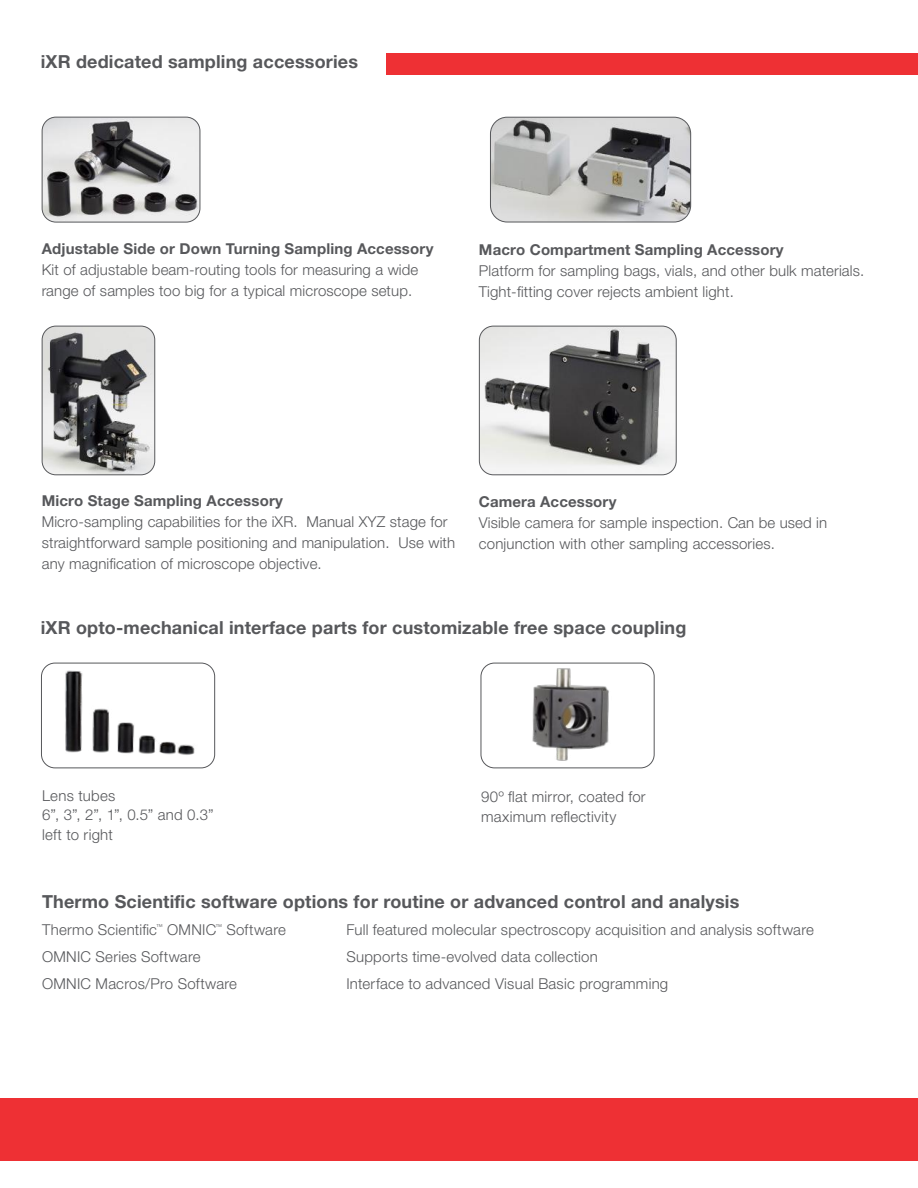
<style>
.page{position:relative;width:918px;height:1188px;background:#fff}
.page>*{position:absolute;margin:0;border:0;box-sizing:border-box;transform-origin:0 0}
.t1{font:700 18px "Helvetica Neue LTW1 G";letter-spacing:.01em;color:#57585b}
.t2{font:300 15px/21px "Helvetica Neue LTW1 G";letter-spacing:.01em;color:#57585b}
.t3{font:700 15px "Helvetica Neue LTW1 G";letter-spacing:.01em;color:#57585b}
.t4{font:300 6.75px "Helvetica Neue LTW1 G";color:#57585b}
</style>
<div class="page">
<div style="left:41px;top:663px;width:174px;height:105px;border:1px solid #57585b;border-radius:14px"></div>
<div style="left:386px;top:53px;width:532px;height:22px;background:#ee3034"></div>
<img style="left:47px;top:662px;width:168px;height:102px">
<img style="left:519px;top:662px;width:106px;height:107px">
<img style="left:42px;top:117px;width:158px;height:105px">
<div style="left:42px;top:117px;width:158px;height:105px;border:1px solid #57585b;border-radius:14px"></div>
<img style="left:490px;top:117px;width:201px;height:105px">
<div style="left:490px;top:117px;width:201px;height:105px;border:1px solid #57585b;border-radius:17px"></div>
<img style="left:42px;top:326px;width:113px;height:149px">
<div style="left:42px;top:326px;width:113px;height:149px;border:1px solid #57585b;border-radius:14px"></div>
<img style="left:479px;top:326px;width:197px;height:149px">
<div style="left:479px;top:326px;width:198px;height:149px;border:1px solid #57585b;border-radius:14px"></div>
<div style="left:0;top:1098px;width:918px;height:63px;background:#ee3034"></div>
<div style="left:481px;top:663px;width:174px;height:105px;border:1px solid #57585b;border-radius:14px"></div>
<p class="t1" style="left:41px;top:51px;width:319px">iXR dedicated sampling accessories</p>
<p class="t3" style="left:42px;top:239px;width:393px">Adjustable Side or Down Turning Sampling Accessory</p>
<p class="t2" style="left:42px;top:259px;width:378px">Kit of adjustable beam-routing tools for measuring a wide range of samples too big for a typical microscope setup.</p>
<p class="t3" style="left:479px;top:240px;width:306px">Macro Compartment Sampling Accessory</p>
<p class="t2" style="left:479px;top:260px;width:387px">Platform for sampling bags, vials, and other bulk materials.<br>Tight-fitting cover rejects ambient light.</p>
<p class="t3" style="left:42px;top:491px;width:243px">Micro Stage Sampling Accessory</p>
<p class="t2" style="left:42px;top:511px;width:415px">Micro-sampling capabilities for the iXR. Manual XYZ stage for straightforward sample positioning and manipulation. Use with any magnification of microscope objective.</p>
<p class="t3" style="left:479px;top:492px;width:139px">Camera Accessory</p>
<p class="t2" style="left:479px;top:512px;width:350px">Visible camera for sample inspection. Can be used in conjunction with other sampling accessories.</p>
<p class="t1" style="left:41px;top:616px;width:647px">iXR opto-mechanical interface parts for customizable free space coupling</p>
<p class="t2" style="left:42px;top:786px;width:173px;line-height:19.5px">Lens tubes<br>6”, 3”, 2”, 1”, 0.5” and 0.3” left to right</p>
<p class="t2" style="left:481px;top:787px;width:166px;line-height:19.5px">90º flat mirror, coated for maximum reflectivity</p>
<p class="t1" style="left:42px;top:891px;width:699px">Thermo Scientific software options for routine or advanced control and analysis</p>
<p class="t2" style="left:42px;top:919px;width:117px">Thermo Scientific</p>
<p class="t4" style="left:156px;top:922px;width:8px">™</p>
<p class="t2" style="left:167px;top:919px;width:50px">OMNIC</p>
<p class="t4" style="left:216px;top:922px;width:8px">™</p>
<p class="t2" style="left:227px;top:919px;width:61px">Software</p>
<p class="t2" style="left:42px;top:943px;width:196px;line-height:27px">OMNIC Series Software<br>OMNIC Macros/Pro Software</p>
<p class="t2" style="left:346px;top:916px;width:469px;line-height:27px">Full featured molecular spectroscopy acquisition and analysis software<br>Supports time-evolved data collection<br>Interface to advanced Visual Basic programming</p>
</div>
